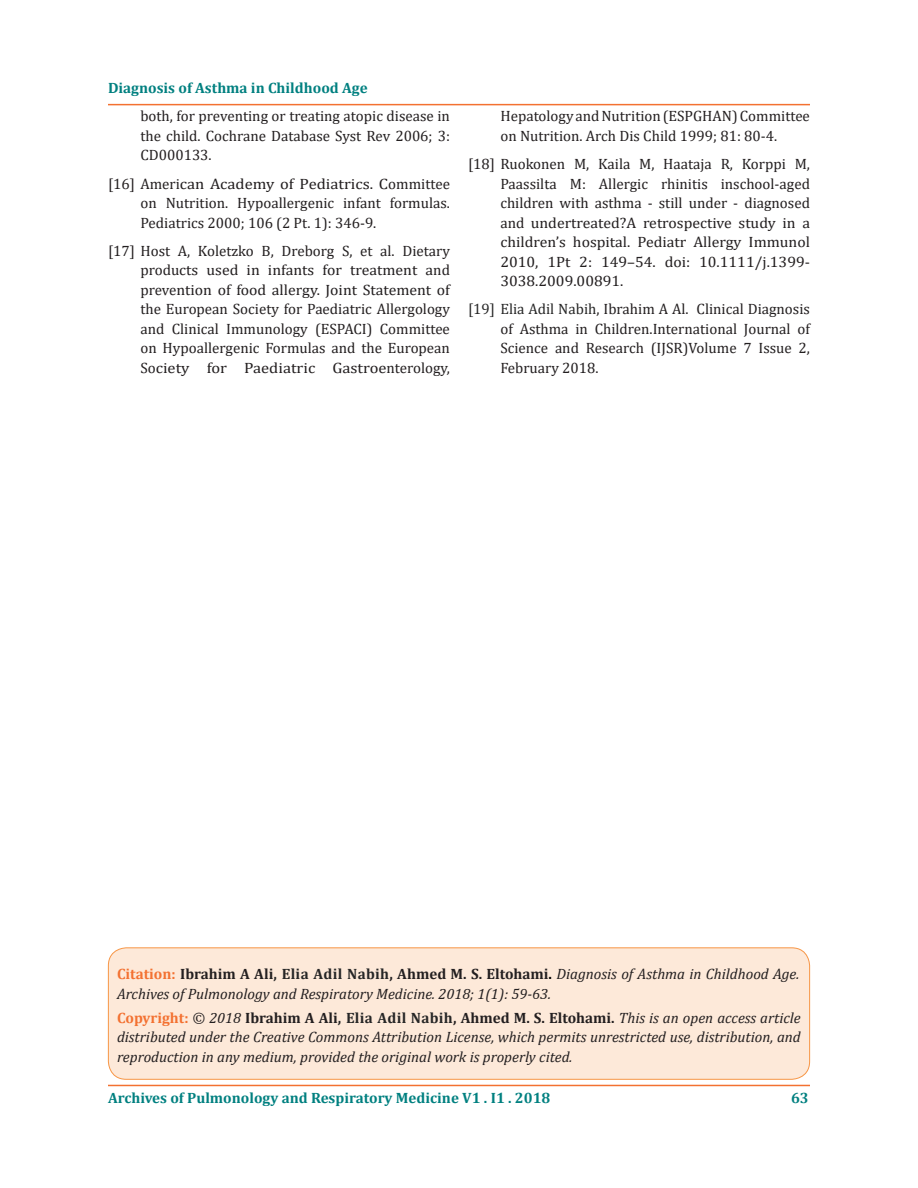
<style>
.page{position:relative;width:918px;height:1188px;background:#fff}
.page>*{position:absolute;margin:0;border:0;box-sizing:border-box;transform-origin:0 0}
.List_Paragraph{font:15px/19.5px "Cambria";color:#231f20;text-align:justify}
.t1{font:italic 15px/19.5px "Cambria";color:#231f20}
.t2{font:700 15px "Cambria";color:#008080}
.s1{color:#262626}
.s2{font-weight:700;font-style:normal;color:#f37131}
.s3{font-weight:700;font-style:normal}
.s4{font-weight:700;font-style:normal;color:#262626}
.s5{font-weight:700;font-style:normal;color:#000}
</style>
<div class="page">
<hr style="left:108px;top:1085px;width:702px;height:1px;background:#f37131">
<hr style="left:108px;top:104px;width:702px;height:1px;background:#f37131">
<div style="left:108px;top:948px;width:702px;height:131px;background:#fde9d9;border-radius:18px"></div>
<div style="left:108px;top:947px;width:702px;height:133px;border:1px solid #f79646;border-radius:18px"></div>
<p class="t2" style="left:108px;top:77px;width:261px">Diagnosis of Asthma in Childhood Age</p>
<p class="List_Paragraph" style="left:140px;top:106px;width:311px">both, for preventing or treating atopic disease in the child. Cochrane Database Syst Rev 2006; 3:<br>CD000133.</p>
<p class="List_Paragraph" style="left:140px;top:174px;width:311px;text-indent:-32px">[16] American Academy of Pediatrics. Committee on Nutrition. Hypoallergenic infant formulas.<br>Pediatrics 2000; 106 (2 Pt. 1): 346-9.</p>
<p class="List_Paragraph" style="left:140px;top:241px;width:311px;text-indent:-32px">[17] Host A, Koletzko B, Dreborg S, et al. Dietary products used in infants for treatment and prevention of food allergy. Joint Statement of the European Society for Paediatric Allergology and Clinical Immunology (ESPACI) Committee on Hypoallergenic Formulas and the European Society for Paediatric Gastroenterology,</p>
<p class="List_Paragraph" style="left:500px;top:106px;width:311px">Hepatology and Nutrition (ESPGHAN) Committee on Nutrition. Arch Dis Child 1999; 81: 80-4.</p>
<p class="List_Paragraph" style="left:500px;top:154px;width:311px;text-indent:-32px">[18] Ruokonen M, Kaila M, Haataja R, Korppi M, Paassilta M: Allergic rhinitis inschool-aged children with asthma - still under - diagnosed and undertreated?A retrospective study in a children’s hospital. Pediatr Allergy Immunol 2010, 1Pt 2: 149–54. doi: 10.1111/j.1399- 3038.2009.00891.</p>
<p class="List_Paragraph" style="left:500px;top:299px;width:311px;text-indent:-32px"><span class="s1">[19] Elia Adil Nabih</span>, Ibrahim A Al. Clinical Diagnosis of Asthma in Children.International Journal of Science and Research (IJSR)Volume 7 Issue 2, February 2018.</p>
<p class="t1" style="left:117px;top:964px;width:684px"><span class="s2">Citation:</span> <span class="s3">Ibrahim A Ali</span><span class="s4">, Elia Adil Nabih</span><span class="s3">, Ahmed M. S. Eltohami</span><span class="s5">.</span> Diagnosis of Asthma in Childhood Age.<br>Archives of Pulmonology and Respiratory Medicine. 2018; 1(1): 59-63.</p>
<p class="t1" style="left:117px;top:1007px;width:685px;text-align:justify"><span class="s2">Copyright:</span> © 2018 <span class="s3">Ibrahim A Ali</span><span class="s4">, Elia Adil Nabih</span><span class="s3">, Ahmed M. S. Eltohami.</span> This is an open access article distributed under the Creative Commons Attribution License, which permits unrestricted use, distribution, and reproduction in any medium, provided the original work is properly cited.</p>
<p class="t2" style="left:108px;top:1087px;width:444px">Archives of Pulmonology and Respiratory Medicine V1 . I1 . 2018</p>
<p class="t2" style="left:791px;top:1087px;width:19px">63</p>
</div>
